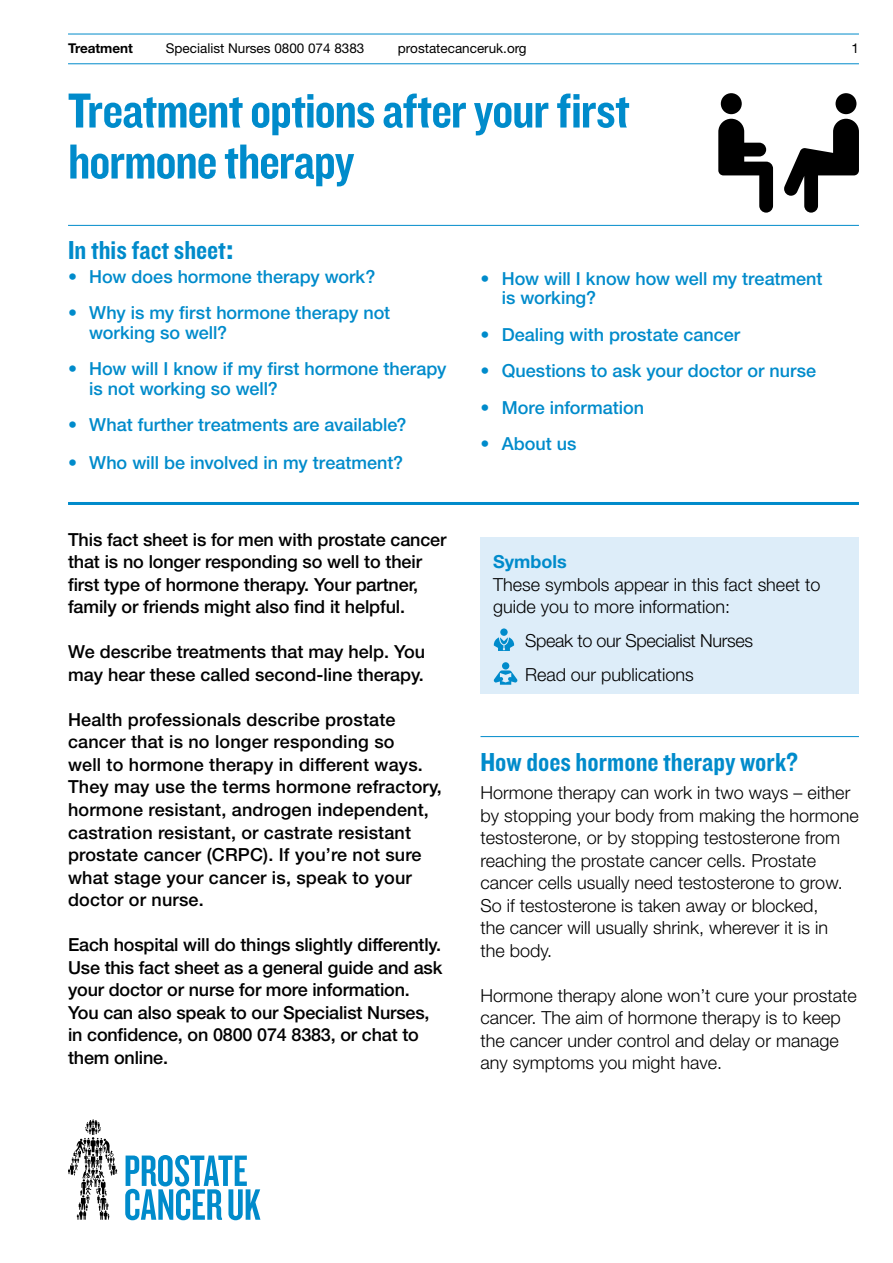
<style>
.page{position:relative;width:893px;height:1263px;background:#fff}
.page>*{position:absolute;margin:0;border:0;box-sizing:border-box;transform-origin:0 0}
.t1{font:51px/51px "Knockout 50 Welterweight";letter-spacing:-.025em;color:#008bcb}
.t2{font:27px "Knockout 50 Welterweight";color:#008bcb}
.t3{font:500 18px/22.5px "Helvetica Neue LT Std";letter-spacing:-.005em;color:#000}
.t4{font:300 18px/22.5px "Helvetica Neue LT Std";color:#000}
.t5{font:500 18px/19.5px "Helvetica Neue LT Std";color:#008bcb}
.t6{font:300 18px/33.8px "Helvetica Neue LT Std";letter-spacing:-.02em;color:#000}
.t7{font:700 18px "Helvetica Neue LT Std";color:#008bcb}
.t8{font:13.5px "Helvetica Neue LT Std";color:#000}
.t9{font:700 13.5px "Helvetica Neue LT Std";color:#000}
.s1{font-family:"Helvetica Neue LT Std";font-weight:700}
</style>
<div class="page">
<hr style="left:68px;top:34px;width:791px;height:1px;background:#008bcb">
<hr style="left:68px;top:63px;width:791px;height:1px;background:#008bcb">
<div style="left:835px;top:93px;width:21px;height:21px;background:#000;border-radius:50%"></div>
<svg style="left:784px;top:119px;width:75px;height:94px"></svg>
<div style="left:721px;top:93px;width:21px;height:21px;background:#000;border-radius:50%"></div>
<svg style="left:718px;top:119px;width:55px;height:94px"></svg>
<hr style="left:68px;top:225px;width:791px;height:1px;background:#008bcb">
<hr style="left:68px;top:502px;width:791px;height:3px;background:#008bcb">
<svg style="left:125px;top:1155px;width:135px;height:65px"></svg>
<svg style="left:68px;top:1119px;width:49px;height:101px"></svg>
<hr style="left:480px;top:736px;width:379px;height:1px;background:#008bcb">
<div style="left:480px;top:538px;width:379px;height:156px;background:#ddedf9"></div>
<div style="left:500px;top:628px;width:8px;height:8px;background:#008bcb;border-radius:50%"></div>
<svg style="left:494px;top:637px;width:20px;height:14px"></svg>
<div style="left:502px;top:662px;width:7px;height:7px;background:#008bcb;border-radius:50%"></div>
<svg style="left:494px;top:670px;width:23px;height:15px"></svg>
<p class="t9" style="left:68px;top:40px;width:67px">Treatment</p>
<p class="t8" style="left:166px;top:40px;width:200px">Specialist Nurses 0800 074 8383</p>
<p class="t8" style="left:398px;top:40px;width:130px">prostatecanceruk.org</p>
<p class="t8" style="left:851px;top:40px;width:9px">1</p>
<h1 class="t1" style="left:68px;top:83px;width:563px">Treatment options after your first hormone therapy</h1>
<h2 class="t2" style="left:68px;top:232px;width:167px">In this fact sheet<span class="s1">:</span></h2>
<p class="t5" style="left:68px;top:266px;width:309px">• How does hormone therapy work?</p>
<p class="t5" style="left:89px;top:303px;width:302px;text-indent:-21px">• Why is my first hormone therapy not working so well?</p>
<p class="t5" style="left:89px;top:359px;width:359px;text-indent:-21px">• How will I know if my first hormone therapy is not working so well?</p>
<p class="t5" style="left:68px;top:415px;width:340px">• What further treatments are available?</p>
<p class="t5" style="left:68px;top:453px;width:337px">• Who will be involved in my treatment?</p>
<p class="t3" style="left:68px;top:528px;width:380px">This fact sheet is for men with prostate cancer that is no longer responding so well to their first type of hormone therapy. Your partner, family or friends might also find it helpful.</p>
<p class="t3" style="left:68px;top:641px;width:359px">We describe treatments that may help. You may hear these called second-line therapy.</p>
<p class="t3" style="left:68px;top:708px;width:375px">Health professionals describe prostate cancer that is no longer responding so<br>well to hormone therapy in different ways.<br>They may use the terms hormone refractory, hormone resistant, androgen independent, castration resistant, or castrate resistant prostate cancer (CRPC). If you’re not sure what stage your cancer is, speak to your doctor or nurse.</p>
<p class="t3" style="left:68px;top:933px;width:376px">Each hospital will do things slightly differently.<br>Use this fact sheet as a general guide and ask your doctor or nurse for more information.<br>You can also speak to our Specialist Nurses, in confidence, on 0800 074 8383, or chat to them online.</p>
<p class="t5" style="left:502px;top:268px;width:322px;text-indent:-21px">• How will I know how well my treatment is working?</p>
<p class="t5" style="left:480px;top:324px;width:261px">• Dealing with prostate cancer</p>
<p class="t5" style="left:480px;top:361px;width:337px">• Questions to ask your doctor or nurse</p>
<p class="t5" style="left:480px;top:397px;width:165px">• More information</p>
<p class="t5" style="left:480px;top:434px;width:98px">• About us</p>
<p class="t7" style="left:493px;top:551px;width:75px">Symbols</p>
<p class="t4" style="left:493px;top:573px;width:329px">These symbols appear in this fact sheet to guide you to more information:</p>
<p class="t6" style="left:525px;top:623px;width:229px">Speak to our Specialist Nurses<br>Read our publications</p>
<h2 class="t2" style="left:480px;top:744px;width:319px">How does hormone therapy work?</h2>
<p class="t4" style="left:480px;top:781px;width:380px">Hormone therapy can work in two ways – either by stopping your body from making the hormone testosterone, or by stopping testosterone from reaching the prostate cancer cells. Prostate cancer cells usually need testosterone to grow.<br>So if testosterone is taken away or blocked,<br>the cancer will usually shrink, wherever it is in<br>the body.</p>
<p class="t4" style="left:480px;top:983px;width:378px">Hormone therapy alone won’t cure your prostate cancer. The aim of hormone therapy is to keep the cancer under control and delay or manage any symptoms you might have.</p>
</div>
